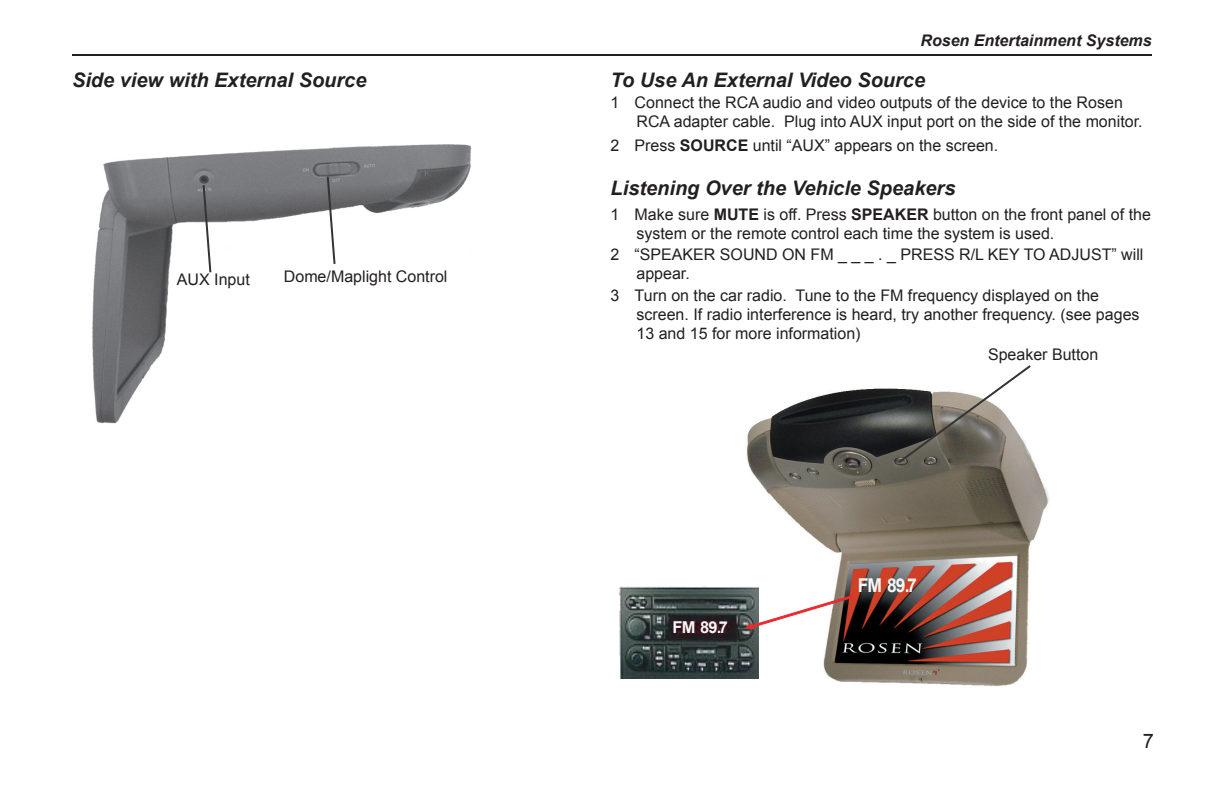
<style>
.page{position:relative;width:1224px;height:792px;background:#fff}
.page>*{position:absolute;margin:0;border:0;box-sizing:border-box;transform-origin:0 0}
.t1{font:italic 700 20px "Arial";color:#231f20}
.t2{font:20px "Arial";color:#231f20}
.t3{font:700 19.2px "Arial";color:#f5f7f7;scale:.92 1}
.t4{font:700 16.4px "Arial";color:#f5f7f7}
.t5{font:16px/19.2px "Arial";color:#231f20}
.t6{font:italic 700 16px "Arial";color:#231f20}
.s1{font-weight:700}
</style>
<div class="page">
<hr style="left:72px;top:54px;width:1080px;height:2px;background:#231f20">
<img style="left:718px;top:388px;width:332px;height:298px">
<img style="left:92px;top:144px;width:380px;height:280px">
<svg style="left:201px;top:183px;width:12px;height:91px"></svg>
<svg style="left:326px;top:175px;width:11px;height:91px"></svg>
<img style="left:619px;top:586px;width:139px;height:92px">
<svg style="left:745px;top:595px;width:109px;height:35px"></svg>
<svg style="left:897px;top:365px;width:136px;height:100px"></svg>
<p class="t1" style="left:72px;top:67px;width:296px">Side view with External Source</p>
<p class="t5" style="left:177px;top:270px;width:74px">AUX Input</p>
<p class="t5" style="left:284px;top:267px;width:165px">Dome/Maplight Control</p>
<p class="t6" style="left:921px;top:30px;width:233px">Rosen Entertainment Systems</p>
<p class="t1" style="left:611px;top:67px;width:316px">To Use An External Video Source</p>
<p class="t5" style="left:636px;top:93px;width:508px;text-indent:-26px">1 Connect the RCA audio and video outputs of the device to the Rosen<br>RCA adapter cable. Plug into AUX input port on the side of the monitor.</p>
<p class="t5" style="left:611px;top:136px;width:389px">2 Press <span class="s1">SOURCE</span> until “AUX” appears on the screen.</p>
<p class="t1" style="left:611px;top:175px;width:346px">Listening Over the Vehicle Speakers</p>
<p class="t5" style="left:636px;top:205px;width:516px;text-indent:-26px">1 Make sure <span class="s1">MUTE</span> is off. Press <span class="s1">SPEAKER</span> button on the front panel of the system or the remote control each time the system is used.</p>
<p class="t5" style="left:636px;top:245px;width:508px;text-indent:-26px">2 “SPEAKER SOUND ON FM _ _ _ . _ PRESS R/L KEY TO ADJUST” will appear.</p>
<p class="t5" style="left:636px;top:286px;width:505px;text-indent:-26px">3 Turn on the car radio. Tune to the FM frequency displayed on the screen. If radio interference is heard, try another frequency. (see pages<br>13 and 15 for more information)</p>
<p class="t4" style="left:673px;top:616px;width:57px">FM 89.7</p>
<p class="t5" style="left:988px;top:345px;width:112px">Speaker Button</p>
<p class="t3" style="left:858px;top:572px;width:66px">FM 89.7</p>
<p class="t2" style="left:1143px;top:728px;width:13px">7</p>
</div>
